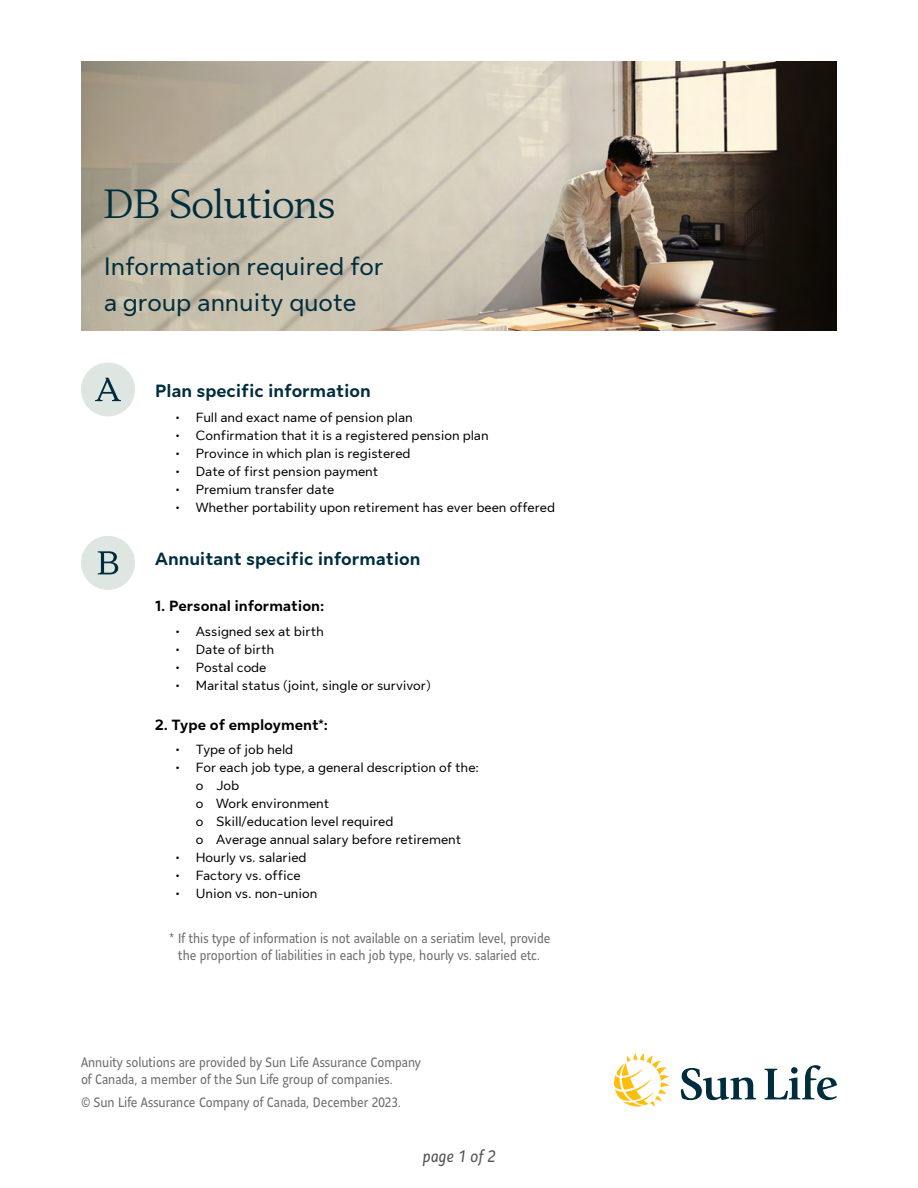
<style>
.page{position:relative;width:918px;height:1188px;background:#fff}
.page>*{position:absolute;margin:0;border:0;box-sizing:border-box;transform-origin:0 0}
.t1{font:40.5px "Sun Life New Display";color:#002d3d}
.t2{font:25.5px/36px "Sun Life New Text";color:#002d3d}
.t3{font:700 18px "Sun Life New Text";color:#002d3d}
.t4{font:italic 16.5px "Sun Life Sans Condensed";color:#555}
.t5{font:700 15px "Sun Life New Text";color:#000}
.t6{font:13.5px/18px "Sun Life New Text";color:#000}
.t7{font:13.5px/16.5px "Sun Life Sans Condensed";color:#6d6e71;text-align:center}
</style>
<div class="page">
<svg style="left:681px;top:1068px;width:75px;height:32px"></svg>
<svg style="left:765px;top:1065px;width:72px;height:35px"></svg>
<svg style="left:614px;top:1053px;width:55px;height:54px"></svg>
<img style="left:81px;top:62px;width:756px;height:268px">
<div style="left:81px;top:362px;width:54px;height:54px;background:#dee6e1;border-radius:50%"></div>
<svg style="left:95px;top:378px;width:26px;height:23px"></svg>
<div style="left:81px;top:536px;width:54px;height:54px;background:#dee6e1;border-radius:50%"></div>
<svg style="left:98px;top:551px;width:20px;height:23px"></svg>
<h1 class="t1" style="left:104px;top:177px;width:234px">DB Solutions</h1>
<h2 class="t2" style="left:104px;top:246px;width:282px">Information required for a group annuity quote</h2>
<h3 class="t3" style="left:155px;top:379px;width:217px">Plan specific information</h3>
<p class="t6" style="left:176px;top:408px;width:239px">• Full and exact name of pension plan</p>
<p class="t6" style="left:176px;top:426px;width:315px">• Confirmation that it is a registered pension plan</p>
<p class="t6" style="left:176px;top:444px;width:237px">• Province in which plan is registered</p>
<p class="t6" style="left:176px;top:462px;width:204px">• Date of first pension payment</p>
<p class="t6" style="left:176px;top:480px;width:160px">• Premium transfer date</p>
<p class="t6" style="left:176px;top:498px;width:381px">• Whether portability upon retirement has ever been offered</p>
<h3 class="t3" style="left:155px;top:546px;width:267px">Annuitant specific information</h3>
<p class="t5" style="left:155px;top:595px;width:171px">1. Personal information:</p>
<p class="t6" style="left:176px;top:621px;width:150px">• Assigned sex at birth</p>
<p class="t6" style="left:176px;top:639px;width:100px">• Date of birth</p>
<p class="t6" style="left:176px;top:657px;width:93px">• Postal code</p>
<p class="t6" style="left:176px;top:675px;width:257px">• Marital status (joint, single or survivor)</p>
<p class="t5" style="left:155px;top:714px;width:174px">2. Type of employment*:</p>
<p class="t6" style="left:176px;top:740px;width:119px">• Type of job held</p>
<p class="t6" style="left:196px;top:758px;width:285px;text-indent:-20px">• For each job type, a general description of the: o Job<br>o Work environment<br>o Skill/education level required<br>o Average annual salary before retirement</p>
<p class="t6" style="left:176px;top:848px;width:133px">• Hourly vs. salaried</p>
<p class="t6" style="left:176px;top:866px;width:127px">• Factory vs. office</p>
<p class="t6" style="left:176px;top:884px;width:143px">• Union vs. non-union</p>
<p class="t7" style="left:168px;top:930px;width:383px">* If this type of information is not available on a seriatim level, provide the proportion of liabilities in each job type, hourly vs. salaried etc.</p>
<p class="t7" style="left:81px;top:1054px;width:342px;text-align:left">Annuity solutions are provided by Sun Life Assurance Company of Canada, a member of the Sun Life group of companies.</p>
<p class="t7" style="left:81px;top:1094px;width:322px">© Sun Life Assurance Company of Canada, December 2023.</p>
<p class="t4" style="left:423px;top:1145px;width:74px">page 1 of 2</p>
</div>
